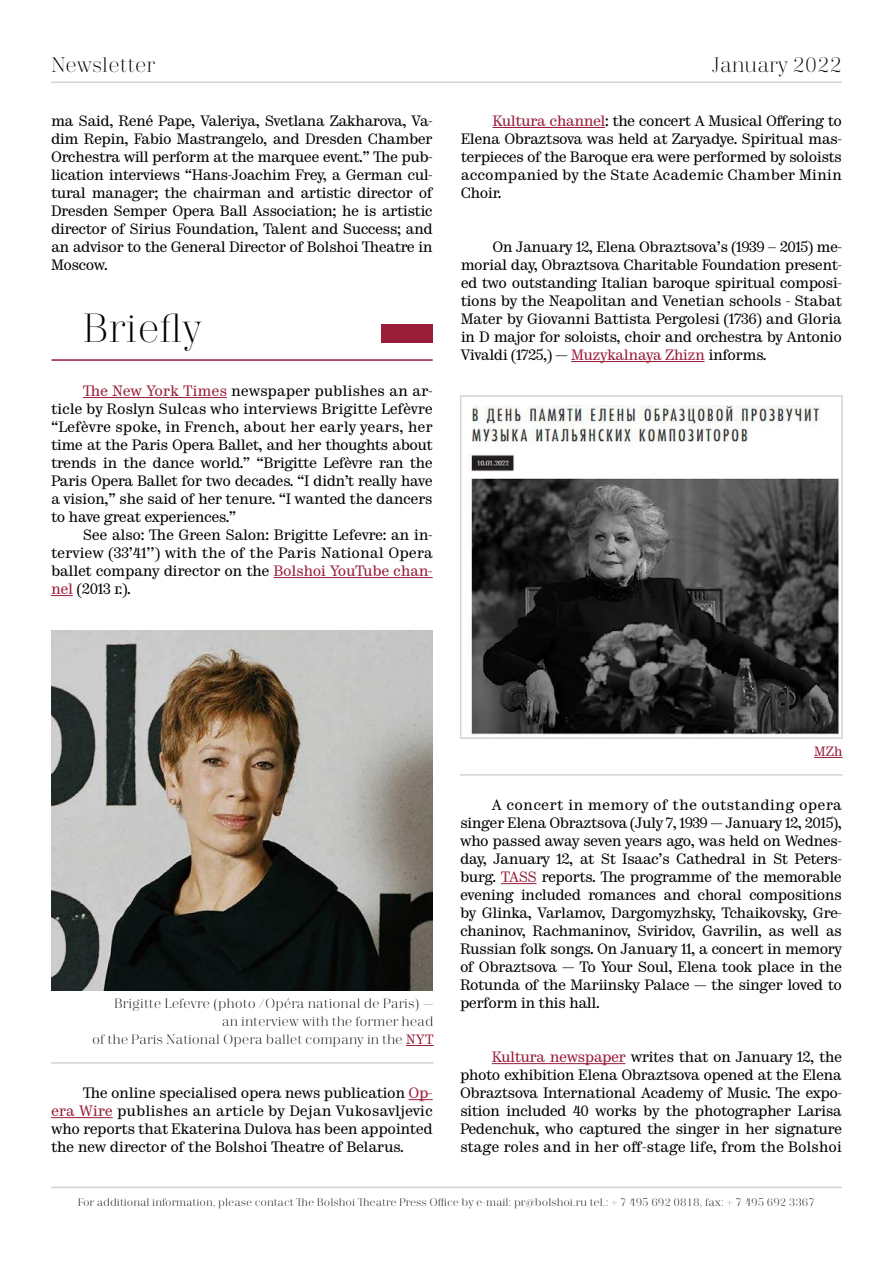
<style>
.page{position:relative;width:893px;height:1263px;background:#fff}
.page>*{position:absolute;margin:0;border:0;box-sizing:border-box;transform-origin:0 0}
.t1{font:300 40.5px "Trivia Serif";color:#000}
.t2{font:300 21px "Trivia Serif";letter-spacing:-.01em;color:#000}
.t3{font:15px/18px "Trivia Serif 10 Demo";letter-spacing:-.035em;color:#000;text-align:justify}
.t4{font:300 13.5px/18px "Trivia Serif";color:#000;text-align:right}
.t5{font:13.5px "Trivia Serif 10 Demo";color:#981d39}
.t6{font:300 10.95px "Trivia Serif";color:#000}
.s1{color:#981d39}
.s2{font-family:"Trivia Serif 10 Demo";font-weight:400;color:#981d39}
</style>
<div class="page">
<hr style="left:51px;top:81px;width:791px;height:2px;background:#d1d3d4">
<hr style="left:51px;top:1187px;width:791px;height:1px;background:#d1d3d4">
<hr style="left:493px;top:127px;width:112px;height:1px;background:#981d39">
<hr style="left:571px;top:361px;width:133px;height:1px;background:#981d39">
<hr style="left:83px;top:397px;width:144px;height:1px;background:#981d39">
<hr style="left:274px;top:577px;width:159px;height:1px;background:#981d39">
<svg style="left:51px;top:595px;width:22px;height:1px"></svg>
<hr style="left:51px;top:359px;width:382px;height:2px;background:#981d39">
<div style="left:382px;top:324px;width:51px;height:18px;background:#981d39"></div>
<img style="left:51px;top:630px;width:382px;height:360px">
<svg style="left:406px;top:1045px;width:28px;height:1px"></svg>
<svg style="left:814px;top:757px;width:29px;height:1px"></svg>
<hr style="left:51px;top:1062px;width:383px;height:2px;background:#d1d3d4">
<hr style="left:460px;top:774px;width:383px;height:2px;background:#d1d3d4">
<svg style="left:409px;top:1099px;width:24px;height:1px"></svg>
<hr style="left:51px;top:1117px;width:62px;height:1px;background:#981d39">
<img style="left:471px;top:406px;width:368px;height:329px">
<div style="left:460px;top:395px;width:383px;height:344px;border:2px solid #d1d3d4"></div>
<hr style="left:501px;top:883px;width:35px;height:1px;background:#981d39">
<hr style="left:492px;top:1063px;width:133px;height:1px;background:#981d39">
<h2 class="t2" style="left:51px;top:54px;width:106px">Newsletter</h2>
<h2 class="t2" style="left:711px;top:54px;width:132px">January 2022</h2>
<p class="t3" style="left:51px;top:113px;width:383px">ma Said, René Pape, Valeriya, Svetlana Zakharova, Va&shy;dim Repin, Fabio Mastrangelo, and Dresden Chamber Orchestra will perform at the marquee event.” The pub&shy;lication interviews “Hans-Joachim Frey, a German cul&shy;tural manager; the chairman and artistic director of Dresden Semper Opera Ball Association; he is artistic director of Sirius Foundation, Talent and Success; and an advisor to the General Director of Bolshoi Theatre in Moscow.</p>
<h1 class="t1" style="left:83px;top:307px;width:121px">Briefly</h1>
<p class="t3" style="left:51px;top:383px;width:383px;text-indent:32px"><span class="s1">The New York Times</span> newspaper publishes an ar&shy;ticle by Roslyn Sulcas who interviews Brigitte Lefèvre “Lefèvre spoke, in French, about her early years, her time at the Paris Opera Ballet, and her thoughts about trends in the dance world.” “Brigitte Lefèvre ran the Paris Opera Ballet for two decades. “I didn’t really have a vision,” she said of her tenure. “I wanted the dancers to have great experiences.”</p>
<p class="t3" style="left:51px;top:527px;width:383px;text-indent:32px">See also: The Green Salon: Brigitte Lefevre: an in&shy;terview (33’41’’) with the of the Paris National Opera ballet company director on the <span class="s1">Bolshoi YouTube chan&shy;nel</span> (2013 г.).</p>
<p class="t3" style="left:461px;top:113px;width:383px;text-indent:32px"><span class="s1">Kultura channel</span>: the concert A Musical Offering to Elena Obraztsova was held at Zaryadye. Spiritual mas&shy;terpieces of the Baroque era were performed by soloists accompanied by the State Academic Chamber Minin Choir.</p>
<p class="t3" style="left:461px;top:239px;width:383px;text-indent:32px">On January 12, Elena Obraztsova’s (1939 – 2015) me&shy;morial day, Obraztsova Charitable Foundation present&shy;ed two outstanding Italian baroque spiritual composi&shy;tions by the Neapolitan and Venetian schools - Stabat Mater by Giovanni Battista Pergolesi (1736) and Gloria in D major for soloists, choir and orchestra by Antonio Vivaldi (1725,) — <span class="s1">Muzykalnaya Zhizn</span> informs.</p>
<p class="t4" style="left:92px;top:995px;width:343px">Brigitte Lefevre (photo /Opéra national de Paris) —<br>an interview with the former head<br>of the Paris National Opera ballet company in the <span class="s2">NYT</span></p>
<p class="t3" style="left:51px;top:1085px;width:383px;text-indent:32px">The online specialised opera news publication <span class="s1">Op&shy;era Wire</span> publishes an article by Dejan Vukosavljevic who reports that Ekaterina Dulova has been appointed the new director of the Bolshoi Theatre of Belarus.</p>
<p class="t5" style="left:814px;top:743px;width:30px">MZh</p>
<p class="t3" style="left:460px;top:797px;width:383px;text-indent:32px">A concert in memory of the outstanding opera singer Elena Obraztsova (July 7, 1939 — January 12, 2015), who passed away seven years ago, was held on Wednes&shy;day, January 12, at St Isaac’s Cathedral in St Peters&shy;burg. <span class="s1">TASS</span> reports. The programme of the memorable evening included romances and choral compositions by Glinka, Varlamov, Dargomyzhsky, Tchaikovsky, Gre&shy;chaninov, Rachmaninov, Sviridov, Gavrilin, as well as Russian folk songs. On January 11, a concert in memory of Obraztsova — To Your Soul, Elena took place in the Rotunda of the Mariinsky Palace — the singer loved to perform in this hall.</p>
<p class="t3" style="left:460px;top:1049px;width:383px;text-indent:32px"><span class="s1">Kultura newspaper</span> writes that on January 12, the photo exhibition Elena Obraztsova opened at the Elena Obraztsova International Academy of Music. The expo&shy;sition included 40 works by the photographer Larisa Pedenchuk, who captured the singer in her signature stage roles and in her off-stage life, from the Bolshoi</p>
<p class="t6" style="left:78px;top:1196px;width:739px">For additional information, please contact The Bolshoi Theatre Press Office by e-mail: pr@bolshoi.ru tel.: + 7 495 692 0818, fax: + 7 495 692 3367</p>
</div>
